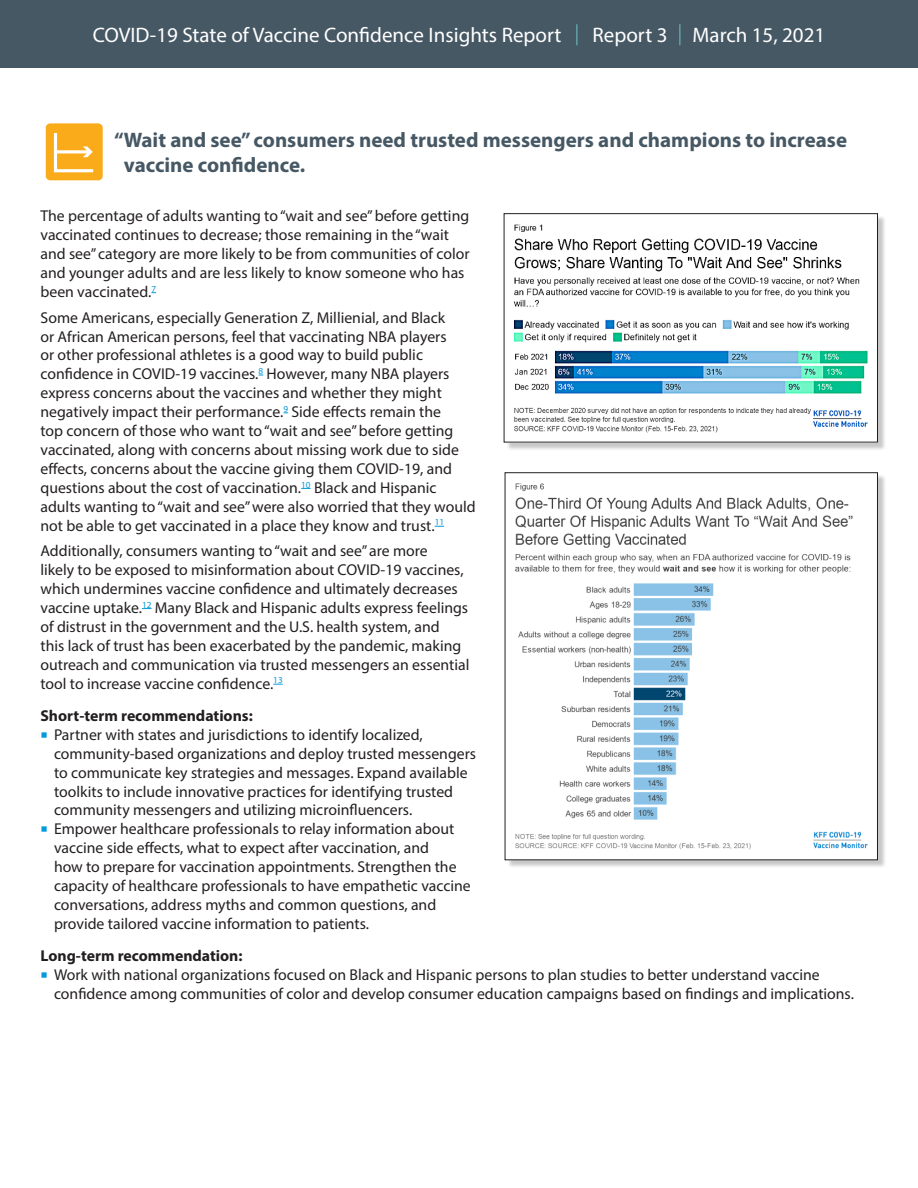
<style>
.page{position:relative;width:918px;height:1188px;background:#fff}
.page>*{position:absolute;margin:0;border:0;box-sizing:border-box;transform-origin:0 0}
.t1{font:700 21px/25.2px "Myriad Pro";color:#475865}
.t2{font:21px "Myriad Pro";color:#fff}
.t3{font:15.75px/18.9px "Myriad Pro";color:#231f20}
.t4{font:700 15.75px "Myriad Pro";color:#231f20}
.s1{font-weight:300;color:#6fcaca}
</style>
<div class="page">
<div style="left:0;top:0;width:918px;height:68px;background:#475865"></div>
<div style="left:46px;top:123px;width:57px;height:57px;background:#faab1a;border-radius:4px"></div>
<svg style="left:53px;top:133px;width:41px;height:40px"></svg>
<div style="left:507px;top:474px;width:379px;height:395px;background:#231f20;opacity:.25"></div>
<img style="left:507px;top:474px;width:369px;height:384px">
<div style="left:505px;top:472px;width:373px;height:388px;border:1px solid #231f20"></div>
<div style="left:506px;top:215px;width:381px;height:236px;background:#231f20;opacity:.25"></div>
<img style="left:506px;top:215px;width:370px;height:225px">
<div style="left:504px;top:213px;width:374px;height:229px;border:1px solid #231f20"></div>
<h1 class="t2" style="left:93px;top:22px;width:734px">COVID-19 State of Vaccine Confidence Insights Report <span class="s1">|</span> Report 3 <span class="s1">|</span> March 15, 2021</h1>
<h4 class="t1" style="left:124px;top:127px;width:725px;text-indent:-10px">“Wait and see” consumers need trusted messengers and champions to increase vaccine confidence.</h4>
<p class="t3" style="left:40px;top:206px;width:431px">The percentage of adults wanting to “wait and see” before getting vaccinated continues to decrease; those remaining in the “wait and see” category are more likely to be from communities of color and younger adults and are less likely to know someone who has been vaccinated.<sup>7</sup></p>
<p class="t3" style="left:40px;top:308px;width:437px">Some Americans, especially Generation Z, Millienial, and Black<br>or African American persons, feel that vaccinating NBA players<br>or other professional athletes is a good way to build public confidence in COVID-19 vaccines.<sup>8</sup> However, many NBA players express concerns about the vaccines and whether they might negatively impact their performance.<sup>9</sup> Side effects remain the<br>top concern of those who want to “wait and see” before getting vaccinated, along with concerns about missing work due to side effects, concerns about the vaccine giving them COVID-19, and questions about the cost of vaccination.<sup>10</sup> Black and Hispanic adults wanting to “wait and see” were also worried that they would not be able to get vaccinated in a place they know and trust.<sup>11</sup></p>
<p class="t3" style="left:40px;top:541px;width:430px">Additionally, consumers wanting to “wait and see” are more<br>likely to be exposed to misinformation about COVID-19 vaccines, which undermines vaccine confidence and ultimately decreases vaccine uptake.<sup>12</sup> Many Black and Hispanic adults express feelings of distrust in the government and the U.S. health system, and<br>this lack of trust has been exacerbated by the pandemic, making outreach and communication via trusted messengers an essential tool to increase vaccine confidence.<sup>13</sup></p>
<h5 class="t4" style="left:40px;top:705px;width:214px">Short-term recommendations:</h5>
<p class="t3" style="left:54px;top:725px;width:424px">Partner with states and jurisdictions to identify localized, community-based organizations and deploy trusted messengers to communicate key strategies and messages. Expand available toolkits to include innovative practices for identifying trusted community messengers and utilizing microinfluencers.</p>
<p class="t3" style="left:54px;top:819px;width:418px">Empower healthcare professionals to relay information about vaccine side effects, what to expect after vaccination, and<br>how to prepare for vaccination appointments. Strengthen the capacity of healthcare professionals to have empathetic vaccine conversations, address myths and common questions, and provide tailored vaccine information to patients.</p>
<h5 class="t4" style="left:41px;top:946px;width:204px">Long-term recommendation:</h5>
<p class="t3" style="left:54px;top:965px;width:801px">Work with national organizations focused on Black and Hispanic persons to plan studies to better understand vaccine confidence among communities of color and develop consumer education campaigns based on findings and implications.</p>
</div>
